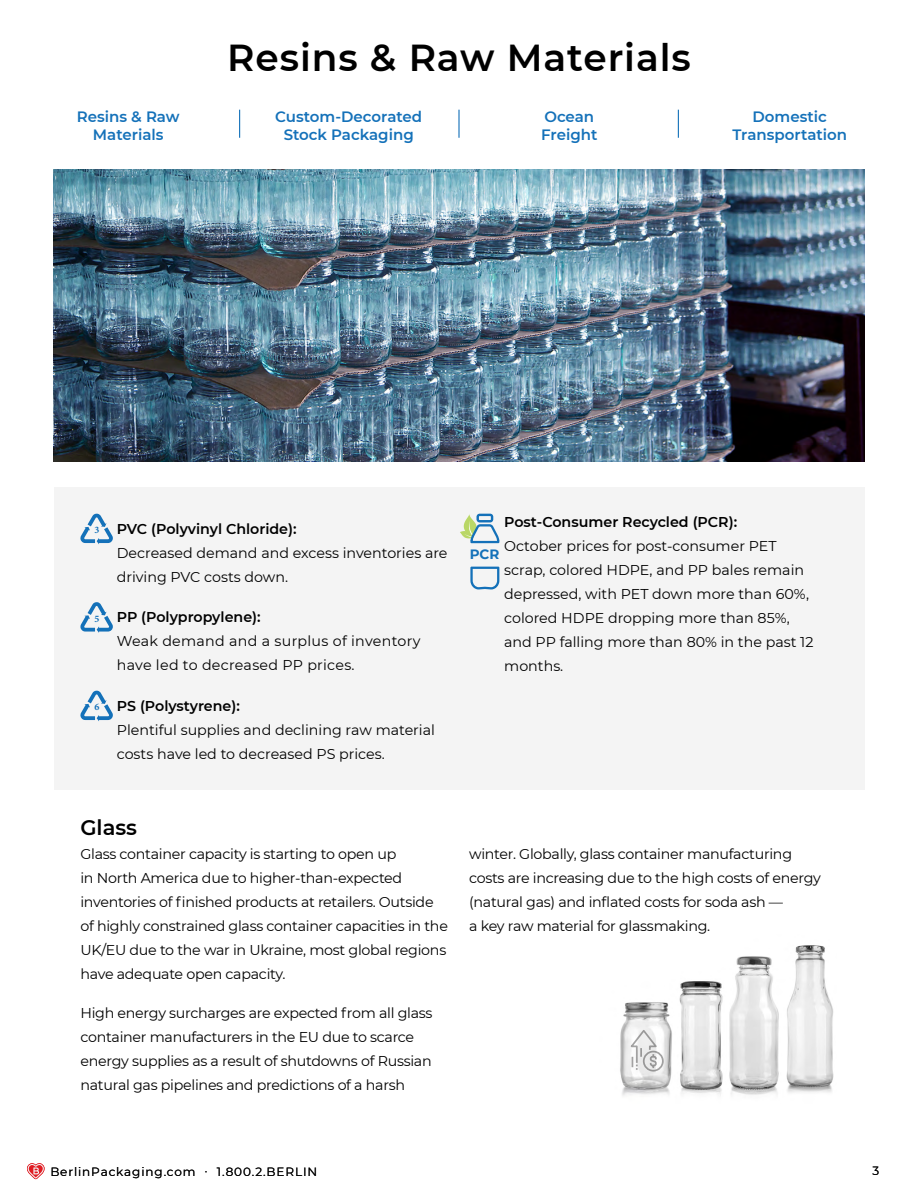
<style>
.page{position:relative;width:918px;height:1188px;background:#fff}
.page>*{position:absolute;margin:0;border:0;box-sizing:border-box;transform-origin:0 0}
.t1{font:600 37.5px "Montserrat";letter-spacing:.025em;color:#000}
.t2{font:600 21px "Montserrat";color:#000}
.t3{font:600 15px/18px "Montserrat";color:#1471b9;text-align:center}
.t4{font:14.25px/24px "Montserrat";letter-spacing:-.02em;color:#000}
.t5{font:14.25px/24px "Montserrat";color:#000}
.t6{font:14.25px/24px "Montserrat";letter-spacing:.02em;color:#000}
.t7{font:600 14.25px "Montserrat";color:#000}
.t8{font:700 13.5px "Montserrat";color:#1471b9}
.t9{font:12px "Montserrat";letter-spacing:.075em;color:#000}
.s1{font-family:"Minion Pro";font-weight:700;font-size:9.9px;color:#1471b9}
.s2{font-weight:600}
</style>
<div class="page">
<svg style="left:27px;top:1163px;width:18px;height:16px"></svg>
<svg style="left:678px;top:110px;width:1px;height:28px"></svg>
<hr style="left:458px;top:110px;width:2px;height:28px;background:#1471b9">
<svg style="left:239px;top:110px;width:1px;height:28px"></svg>
<div style="left:54px;top:487px;width:810px;height:303px;background:#f4f4f4"></div>
<svg style="left:80px;top:513px;width:33px;height:31px"></svg>
<svg style="left:80px;top:602px;width:33px;height:31px"></svg>
<svg style="left:80px;top:690px;width:33px;height:31px"></svg>
<img style="left:54px;top:170px;width:810px;height:291px">
<img style="left:620px;top:945px;width:214px;height:151px">
<div style="left:643px;top:1051px;width:21px;height:21px;border:2px solid #525151;border-radius:50%"></div>
<svg style="left:628px;top:1028px;width:31px;height:44px"></svg>
<svg style="left:470px;top:567px;width:29px;height:22px"></svg>
<svg style="left:460px;top:514px;width:39px;height:29px"></svg>
<h1 class="t1" style="left:227px;top:31px;width:465px">Resins &amp; Raw Materials</h1>
<p class="t3" style="left:77px;top:107px;width:104px">Resins &amp; Raw<br>Materials</p>
<p class="t3" style="left:275px;top:107px;width:148px">Custom-Decorated<br>Stock Packaging</p>
<p class="t3" style="left:541px;top:107px;width:58px;text-align:left">Ocean<br>Freight</p>
<p class="t3" style="left:732px;top:107px;width:116px">Domestic<br>Transportation</p>
<p class="t5" style="left:117px;top:516px;width:332px;text-indent:-22px"><span class="s1">3</span> <span class="s2">PVC (Polyvinyl Chloride):<br></span>Decreased demand and excess inventories are driving PVC costs down.</p>
<p class="t6" style="left:117px;top:605px;width:305px;text-indent:-22px"><span class="s1">5</span> <span class="s2">PP (Polypropylene):<br></span>Weak demand and a surplus of inventory have led to decreased PP prices.</p>
<p class="t5" style="left:117px;top:693px;width:320px;text-indent:-22px"><span class="s1">6</span> <span class="s2">PS (Polystyrene):<br></span>Plentiful supplies and declining raw material costs have led to decreased PS prices.</p>
<p class="t7" style="left:504px;top:512px;width:234px">Post-Consumer Recycled (PCR):</p>
<p class="t5" style="left:504px;top:534px;width:311px">October prices for post-consumer PET scrap, colored HDPE, and PP bales remain depressed, with PET down more than 60%, colored HDPE dropping more than 85%, and PP falling more than 80% in the past 12 months.</p>
<p class="t8" style="left:470px;top:545px;width:31px">PCR</p>
<h2 class="t2" style="left:80px;top:812px;width:58px">Glass</h2>
<p class="t4" style="left:80px;top:841px;width:369px">Glass container capacity is starting to open up<br>in North America due to higher-than-expected inventories of finished products at retailers. Outside of highly constrained glass container capacities in the UK/EU due to the war in Ukraine, most global regions have adequate open capacity.</p>
<p class="t4" style="left:80px;top:1000px;width:354px">High energy surcharges are expected from all glass container manufacturers in the EU due to scarce energy supplies as a result of shutdowns of Russian natural gas pipelines and predictions of a harsh</p>
<p class="t4" style="left:469px;top:841px;width:353px">winter. Globally, glass container manufacturing costs are increasing due to the high costs of energy (natural gas) and inflated costs for soda ash —<br>a key raw material for glassmaking.</p>
<p class="t9" style="left:50px;top:1163px;width:268px">BerlinPackaging.com · 1.800.2.BERLIN</p>
<p class="t9" style="left:872px;top:1163px;width:8px">3</p>
</div>
